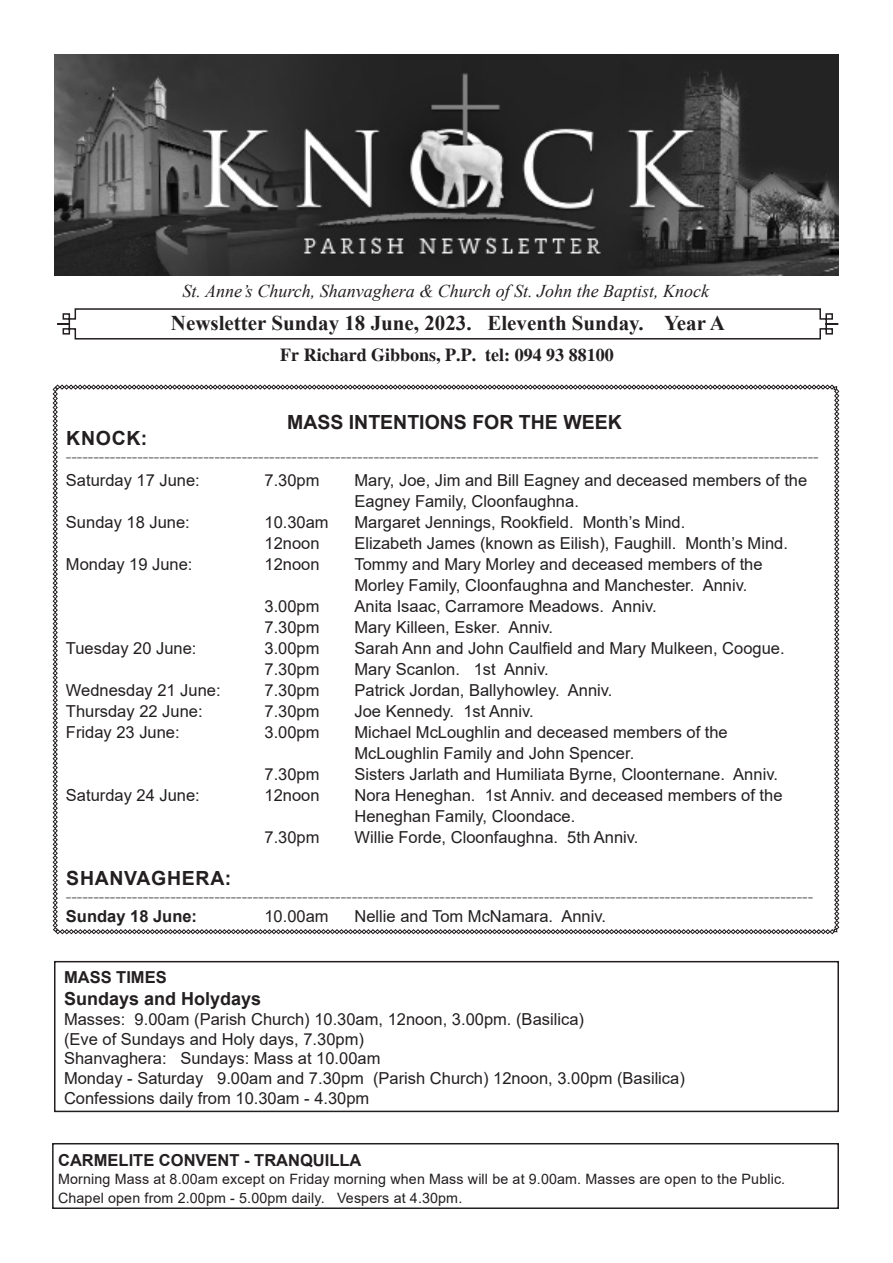
<style>
.page{position:relative;width:893px;height:1263px;background:#fff}
.page>*{position:absolute;margin:0;border:0;box-sizing:border-box;transform-origin:0 0}
.t1{font:700 21px "Times New Roman";color:#231f20}
.t2{font:700 19.5px "Arial";color:#231f20}
.t3{font:700 19.5px "Arial";letter-spacing:.035em;color:#231f20}
.t4{font:italic 18px "Times New Roman";color:#231f20}
.t5{font:700 18px "Times";color:#231f20}
.t6{font:700 18px "Arial";color:#231f20}
.t7{font:16.5px/21px "Arial";color:#231f20}
.t8{font:16.5px "Arial";color:#8a8c8f}
.t9{font:700 16.5px "Arial";color:#231f20}
.t10{font:14.25px/18.8px "Arial";letter-spacing:.01em;color:#231f20}
</style>
<div class="page">
<svg style="left:53px;top:385px;width:786px;height:549px"></svg>
<svg style="left:57px;top:308px;width:782px;height:32px"></svg>
<img style="left:54px;top:54px;width:785px;height:221px">
<div style="left:54px;top:961px;width:785px;height:151px;border:2px solid #231f20"></div>
<div style="left:52px;top:1143px;width:787px;height:66px;border:2px solid #231f20"></div>
<p class="t4" style="left:183px;top:278px;width:528px">St. Anne’s Church, Shanvaghera &amp; Church of St. John the Baptist, Knock</p>
<p class="t1" style="left:171px;top:308px;width:555px">Newsletter Sunday 18 June, 2023. Eleventh Sunday. Year A</p>
<p class="t5" style="left:280px;top:344px;width:335px">Fr Richard Gibbons, P.P. tel: 094 93 88100</p>
<p class="t2" style="left:287px;top:409px;width:336px">MASS INTENTIONS FOR THE WEEK</p>
<p class="t2" style="left:66px;top:424px;width:83px">KNOCK:</p>
<p class="t8" style="left:66px;top:445px;width:754px">-----------------------------------------------------------------------------------------------------------------------------------------</p>
<p class="t7" style="left:66px;top:470px;width:135px">Saturday 17 June:</p>
<p class="t7" style="left:264px;top:470px;width:57px">7.30pm</p>
<p class="t7" style="left:354px;top:470px;width:454px">Mary, Joe, Jim and Bill Eagney and deceased members of the<br>Eagney Family, Cloonfaughna.</p>
<p class="t7" style="left:66px;top:512px;width:125px">Sunday 18 June:</p>
<p class="t7" style="left:264px;top:512px;width:66px">10.30am</p>
<p class="t7" style="left:354px;top:512px;width:332px">Margaret Jennings, Rookfield. Month’s Mind.</p>
<p class="t7" style="left:264px;top:533px;width:57px">12noon</p>
<p class="t7" style="left:354px;top:533px;width:435px">Elizabeth James (known as Eilish), Faughill. Month’s Mind.</p>
<p class="t7" style="left:66px;top:554px;width:128px">Monday 19 June:</p>
<p class="t7" style="left:264px;top:554px;width:57px">12noon</p>
<p class="t7" style="left:354px;top:554px;width:410px">Tommy and Mary Morley and deceased members of the<br>Morley Family, Cloonfaughna and Manchester. Anniv.</p>
<p class="t7" style="left:264px;top:596px;width:57px">3.00pm</p>
<p class="t7" style="left:354px;top:596px;width:304px">Anita Isaac, Carramore Meadows. Anniv.</p>
<p class="t7" style="left:264px;top:617px;width:57px">7.30pm</p>
<p class="t7" style="left:354px;top:617px;width:200px">Mary Killeen, Esker. Anniv.</p>
<p class="t7" style="left:66px;top:638px;width:132px">Tuesday 20 June:</p>
<p class="t7" style="left:264px;top:638px;width:57px">3.00pm</p>
<p class="t7" style="left:354px;top:638px;width:432px">Sarah Ann and John Caulfield and Mary Mulkeen, Coogue.</p>
<p class="t7" style="left:264px;top:659px;width:57px">7.30pm</p>
<p class="t7" style="left:354px;top:659px;width:196px">Mary Scanlon. 1st Anniv.</p>
<p class="t7" style="left:66px;top:680px;width:156px">Wednesday 21 June:</p>
<p class="t7" style="left:264px;top:680px;width:57px">7.30pm</p>
<p class="t7" style="left:354px;top:680px;width:260px">Patrick Jordan, Ballyhowley. Anniv.</p>
<p class="t7" style="left:66px;top:701px;width:138px">Thursday 22 June:</p>
<p class="t7" style="left:264px;top:701px;width:57px">7.30pm</p>
<p class="t7" style="left:354px;top:701px;width:181px">Joe Kennedy. 1st Anniv.</p>
<p class="t7" style="left:66px;top:722px;width:115px">Friday 23 June:</p>
<p class="t7" style="left:264px;top:722px;width:57px">3.00pm</p>
<p class="t7" style="left:354px;top:722px;width:375px">Michael McLoughlin and deceased members of the<br>McLoughlin Family and John Spencer.</p>
<p class="t7" style="left:264px;top:764px;width:57px">7.30pm</p>
<p class="t7" style="left:354px;top:764px;width:425px">Sisters Jarlath and Humiliata Byrne, Cloonternane. Anniv.</p>
<p class="t7" style="left:66px;top:785px;width:135px">Saturday 24 June:</p>
<p class="t7" style="left:264px;top:785px;width:57px">12noon</p>
<p class="t7" style="left:354px;top:785px;width:430px">Nora Heneghan. 1st Anniv. and deceased members of the<br>Heneghan Family, Cloondace.</p>
<p class="t7" style="left:264px;top:827px;width:57px">7.30pm</p>
<p class="t7" style="left:354px;top:827px;width:286px">Willie Forde, Cloonfaughna. 5th Anniv.</p>
<p class="t3" style="left:66px;top:864px;width:166px">SHANVAGHERA:</p>
<p class="t8" style="left:66px;top:885px;width:749px">----------------------------------------------------------------------------------------------------------------------------------------</p>
<p class="t9" style="left:66px;top:905px;width:133px">Sunday 18 June:</p>
<p class="t7" style="left:264px;top:906px;width:66px">10.00am</p>
<p class="t7" style="left:354px;top:906px;width:253px">Nellie and Tom McNamara. Anniv.</p>
<p class="t9" style="left:64px;top:966px;width:104px">MASS TIMES</p>
<p class="t6" style="left:64px;top:986px;width:199px">Sundays and Holydays</p>
<p class="t7" style="left:64px;top:1009px;width:622px;line-height:19.8px">Masses: 9.00am (Parish Church) 10.30am, 12noon, 3.00pm. (Basilica)<br>(Eve of Sundays and Holy days, 7.30pm)<br>Shanvaghera: Sundays: Mass at 10.00am<br>Monday - Saturday 9.00am and 7.30pm (Parish Church) 12noon, 3.00pm (Basilica)<br>Confessions daily from 10.30am - 4.30pm</p>
<p class="t9" style="left:58px;top:1148px;width:305px">CARMELITE CONVENT - TRANQUILLA</p>
<p class="t10" style="left:58px;top:1170px;width:729px">Morning Mass at 8.00am except on Friday morning when Mass will be at 9.00am. Masses are open to the Public.<br>Chapel open from 2.00pm - 5.00pm daily. Vespers at 4.30pm.</p>
</div>
